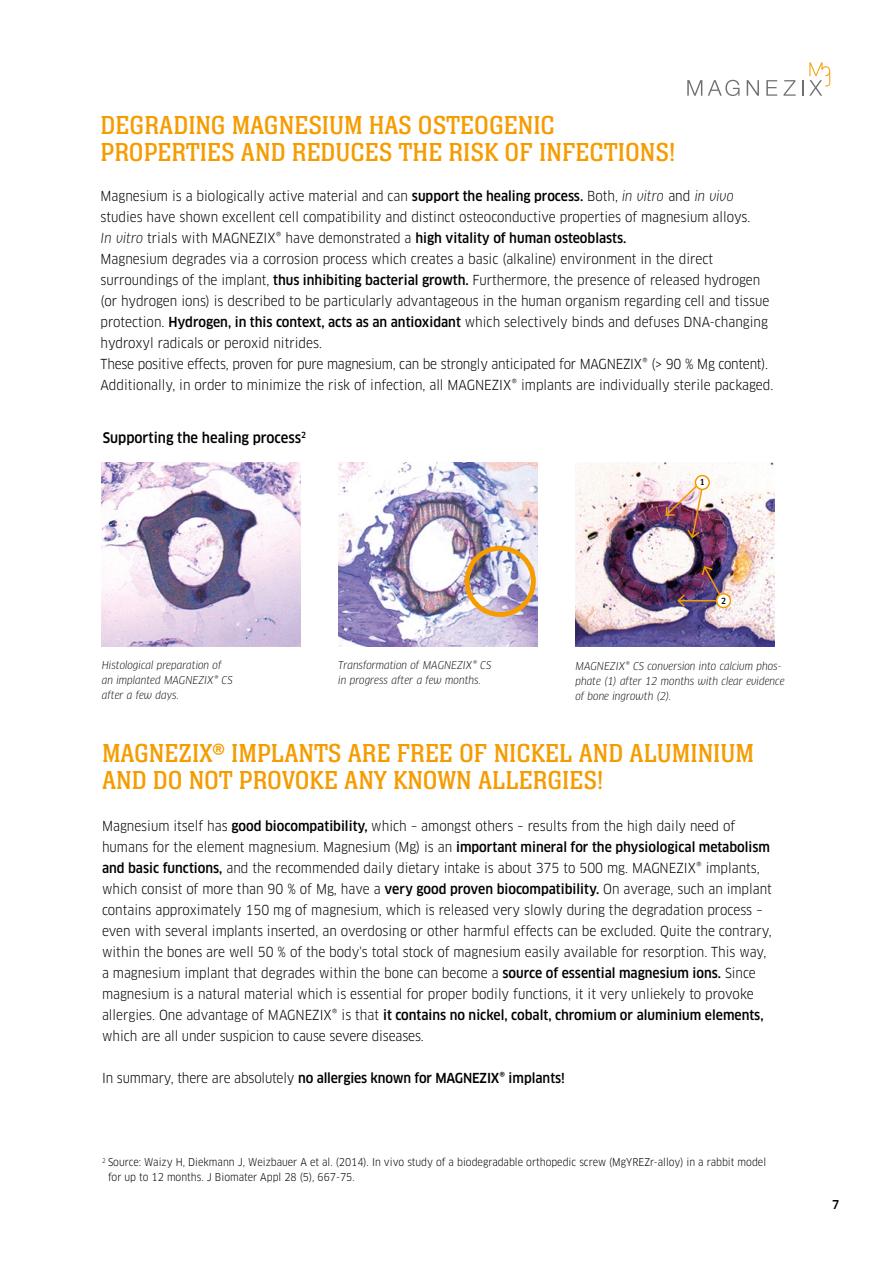
<style>
.page{position:relative;width:893px;height:1263px;background:#fff}
.page>*{position:absolute;margin:0;border:0;box-sizing:border-box;transform-origin:0 0}
.t1{font:27px/27px "Neue Aachen Pro";color:#f59c00}
.t2{font:500 14.25px "Clan Pro Narr";color:#000}
.t3{font:13.5px/21px "Clan Pro Narr";color:#000}
.t4{font:500 13.5px "Clan Pro Narr";letter-spacing:-.01em;color:#000}
.t5{font:500 12px "Clan Pro Narr";color:#000}
.t6{font:italic 10.5px/15px "Clan Pro Narr";color:#000}
.t7{font:10.5px/15px "Clan Pro Narr";color:#000}
.t8{font:500 8.4px "Clan Pro Narr";color:#000}
.s1{font-weight:500}
.s2{font-style:italic}
.s3{font-weight:400}
</style>
<div class="page">
<img style="left:102px;top:462px;width:199px;height:184px">
<img style="left:338px;top:462px;width:199px;height:184px">
<div style="left:465px;top:546px;width:71px;height:71px;border:5px solid #f59c00;border-radius:50%"></div>
<img style="left:575px;top:462px;width:199px;height:184px">
<svg style="left:701px;top:565px;width:21px;height:32px"></svg>
<div style="left:717px;top:594px;width:13px;height:14px;background:#fff;border-radius:50%"></div>
<div style="left:716px;top:593px;width:15px;height:15px;border:2px solid #f59c00;border-radius:50%"></div>
<div style="left:695px;top:476px;width:14px;height:13px;background:#fff;border-radius:50%"></div>
<div style="left:695px;top:475px;width:15px;height:15px;border:2px solid #f59c00;border-radius:50%"></div>
<hr style="left:678px;top:600px;width:39px;height:1px;background:#f59c00">
<svg style="left:676px;top:593px;width:10px;height:15px"></svg>
<img style="left:664px;top:484px;width:40px;height:55px">
<svg style="left:687px;top:80px;width:15px;height:16px"></svg>
<svg style="left:708px;top:80px;width:31px;height:16px"></svg>
<svg style="left:747px;top:80px;width:12px;height:16px"></svg>
<svg style="left:766px;top:80px;width:11px;height:16px"></svg>
<svg style="left:783px;top:80px;width:13px;height:16px"></svg>
<svg style="left:802px;top:80px;width:1px;height:16px"></svg>
<svg style="left:809px;top:62px;width:21px;height:34px"></svg>
<h1 class="t1" style="left:101px;top:111px;width:576px">DEGRADING MAGNESIUM HAS OSTEOGENIC<br>PROPERTIES AND REDUCES THE RISK OF INFECTIONS!</h1>
<p class="t3" style="left:101px;top:186px;width:674px">Magnesium is a biologically active material and can <span class="s1">support the healing process.</span> Both, <span class="s2">in vitro</span> and <span class="s2">in vivo </span>studies have shown excellent cell compatibility and distinct osteoconductive properties of magnesium alloys.<br><span class="s2">In vitro</span> trials with MAGNEZIX® have demonstrated a <span class="s1">high vitality of human osteoblasts.<br></span>Magnesium degrades via a corrosion process which creates a basic (alkaline) environment in the direct surroundings of the implant, <span class="s1">thus inhibiting bacterial growth.</span> Furthermore, the presence of released hydrogen (or hydrogen ions) is described to be particularly advantageous in the human organism regarding cell and tissue protection. <span class="s1">Hydrogen, in this context, acts as an antioxidant</span> which selectively binds and defuses DNA-changing hydroxyl radicals or peroxid nitrides.<br>These positive effects, proven for pure magnesium, can be strongly anticipated for MAGNEZIX® (&gt; 90 % Mg content).<br>Additionally, in order to minimize the risk of infection, all MAGNEZIX® implants are individually sterile packaged.</p>
<p class="t2" style="left:103px;top:429px;width:205px">Supporting the healing process<sup>2</sup></p>
<p class="t8" style="left:700px;top:477px;width:6px">1</p>
<p class="t8" style="left:721px;top:596px;width:6px">2</p>
<p class="t6" style="left:102px;top:657px;width:132px">Histological preparation of an implanted MAGNEZIX® CS after a few days.</p>
<p class="t6" style="left:338px;top:657px;width:155px">Transformation of MAGNEZIX® CS in progress after a few months.</p>
<p class="t6" style="left:575px;top:658px;width:211px">MAGNEZIX® CS conversion into calcium phos&shy;phate (1) after 12 months with clear evidence of bone ingrowth (2).</p>
<h1 class="t1" style="left:102px;top:740px;width:654px">MAGNEZIX® IMPLANTS ARE FREE OF NICKEL AND ALUMINIUM<br>AND DO NOT PROVOKE ANY KNOWN ALLERGIES!</h1>
<p class="t3" style="left:102px;top:816px;width:671px">Magnesium itself has <span class="s1">good biocompatibility,</span> which – amongst others – results from the high daily need of humans for the element magnesium. Magnesium (Mg) is an <span class="s1">important mineral for the physiological metabolism and basic functions,</span> and the recommended daily dietary intake is about 375 to 500 mg. MAGNEZIX® implants, which consist of more than 90 % of Mg, have a <span class="s1">very good proven biocompatibility.</span> On average, such an implant contains approximately 150 mg of magnesium, which is released very slowly during the degradation process – even with several implants inserted, an overdosing or other harmful effects can be excluded. Quite the contrary, within the bones are well 50 % of the body's total stock of magnesium easily available for resorption. This way, a magnesium implant that degrades within the bone can become a <span class="s1">source of essential magnesium ions.</span> Since magnesium is a natural material which is essential for proper bodily functions, it it very unliekely to provoke allergies. One advantage of MAGNEZIX® is that <span class="s1">it contains no nickel, cobalt, chromium or aluminium elements, </span>which are all under suspicion to cause severe diseases.</p>
<p class="t4" style="left:102px;top:1070px;width:464px"><span class="s3">In summary, there are absolutely</span> no allergies known for MAGNEZIX® implants!</p>
<p class="t7" style="left:108px;top:1155px;width:660px;text-indent:-6px"><sup>2</sup> Source: Waizy H, Diekmann J, Weizbauer A et al. (2014). In vivo study of a biodegradable orthopedic screw (MgYREZr-alloy) in a rabbit model for up to 12 months. J Biomater Appl 28 (5), 667-75.</p>
<p class="t5" style="left:832px;top:1198px;width:9px">7</p>
</div>
